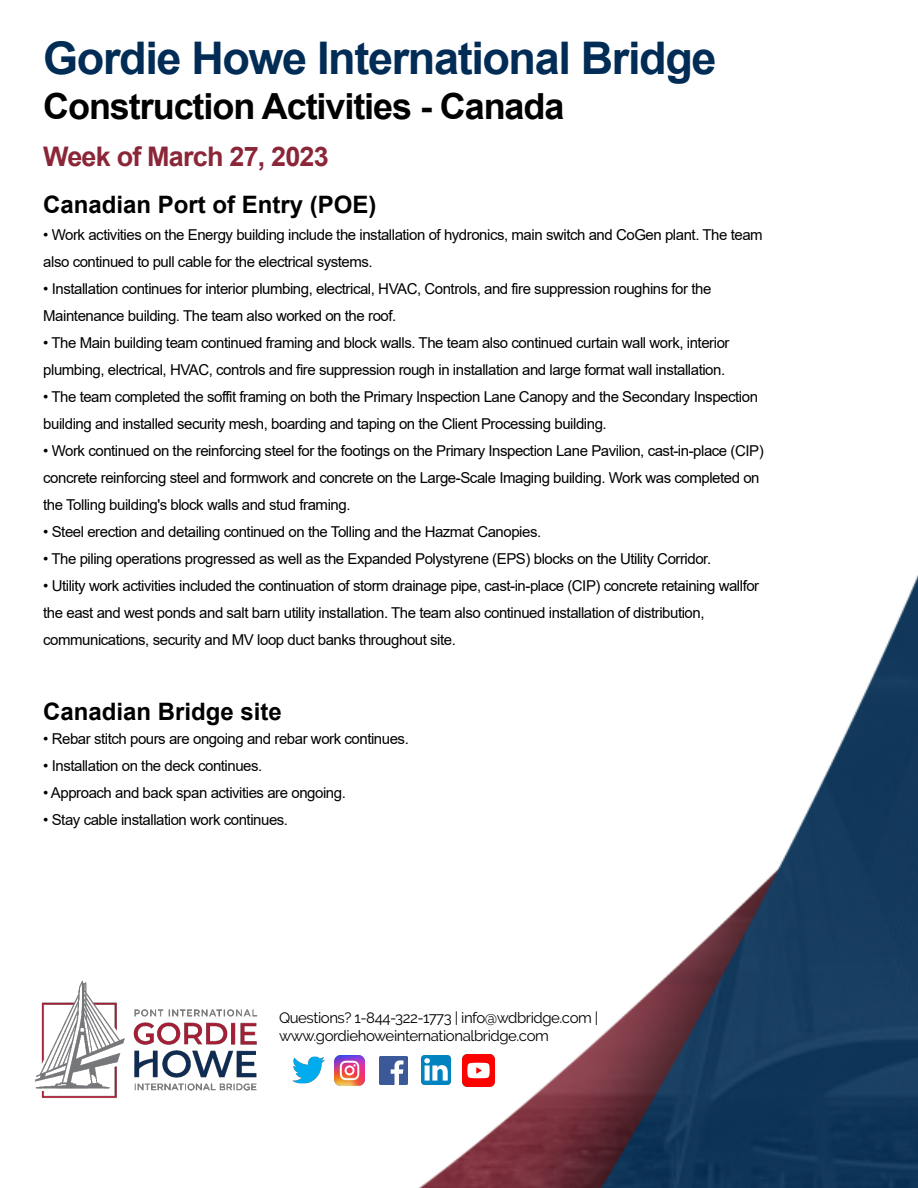
<style>
.page{position:relative;width:918px;height:1188px;background:#fff}
.page>*{position:absolute;margin:0;border:0;box-sizing:border-box;transform-origin:0 0}
.t1{font:700 45px "Arial";letter-spacing:-.03em;color:#002c55}
.t2{font:700 36px "Arial";letter-spacing:-.03em;color:#000}
.t3{font:700 27px "Arial";letter-spacing:-.03em;color:#8b2638}
.t4{font:700 24px "Arial";color:#000}
.t5{font:15px/27px "Arial";letter-spacing:-.03em;color:#000}
.t6{font:15px/18px "Raleway";letter-spacing:-.03em;color:#000}
</style>
<div class="page">
<img style="left:334px;top:575px;width:584px;height:613px">
<img style="left:34px;top:980px;width:224px;height:118px">
<img style="left:292px;top:1056px;width:33px;height:28px">
<img style="left:379px;top:1056px;width:28px;height:28px">
<img style="left:421px;top:1056px;width:29px;height:29px">
<img style="left:463px;top:1054px;width:32px;height:32px">
<img style="left:335px;top:1055px;width:30px;height:30px">
<h1 class="t1" style="left:43px;top:26px;width:675px">Gordie Howe International Bridge</h1>
<h2 class="t2" style="left:43px;top:81px;width:523px">Construction Activities - Canada</h2>
<h3 class="t3" style="left:43px;top:137px;width:287px">Week of March 27, 2023</h3>
<h3 class="t4" style="left:43px;top:188px;width:335px">Canadian Port of Entry (POE)</h3>
<p class="t5" style="left:43px;top:221px;width:721px">• Work activities on the Energy building include the installation of hydronics, main switch and CoGen plant. The team also continued to pull cable for the electrical systems.</p>
<p class="t5" style="left:43px;top:275px;width:670px">• Installation continues for interior plumbing, electrical, HVAC, Controls, and fire suppression roughins for the<br>Maintenance building. The team also worked on the roof.</p>
<p class="t5" style="left:43px;top:329px;width:688px">• The Main building team continued framing and block walls. The team also continued curtain wall work, interior plumbing, electrical, HVAC, controls and fire suppression rough in installation and large format wall installation.</p>
<p class="t5" style="left:43px;top:383px;width:716px">• The team completed the soffit framing on both the Primary Inspection Lane Canopy and the Secondary Inspection building and installed security mesh, boarding and taping on the Client Processing building.</p>
<p class="t5" style="left:43px;top:437px;width:722px">• Work continued on the reinforcing steel for the footings on the Primary Inspection Lane Pavilion, cast-in-place (CIP) concrete reinforcing steel and formwork and concrete on the Large-Scale Imaging building. Work was completed on the Tolling building's block walls and stud framing.</p>
<p class="t5" style="left:43px;top:518px;width:500px">• Steel erection and detailing continued on the Tolling and the Hazmat Canopies.</p>
<p class="t5" style="left:43px;top:545px;width:669px">• The piling operations progressed as well as the Expanded Polystyrene (EPS) blocks on the Utility Corridor.</p>
<p class="t5" style="left:43px;top:572px;width:718px">• Utility work activities included the continuation of storm drainage pipe, cast-in-place (CIP) concrete retaining wallfor the east and west ponds and salt barn utility installation. The team also continued installation of distribution, communications, security and MV loop duct banks throughout site.</p>
<h3 class="t4" style="left:43px;top:695px;width:240px">Canadian Bridge site</h3>
<p class="t5" style="left:43px;top:725px;width:367px">• Rebar stitch pours are ongoing and rebar work continues.</p>
<p class="t5" style="left:43px;top:752px;width:221px">• Installation on the deck continues.</p>
<p class="t5" style="left:43px;top:779px;width:304px">• Approach and back span activities are ongoing.</p>
<p class="t5" style="left:43px;top:806px;width:246px">• Stay cable installation work continues.</p>
<p class="t6" style="left:279px;top:1009px;width:321px">Questions? 1-844-322-1773 | info@wdbridge.com | www.gordiehoweinternationalbridge.com</p>
</div>
